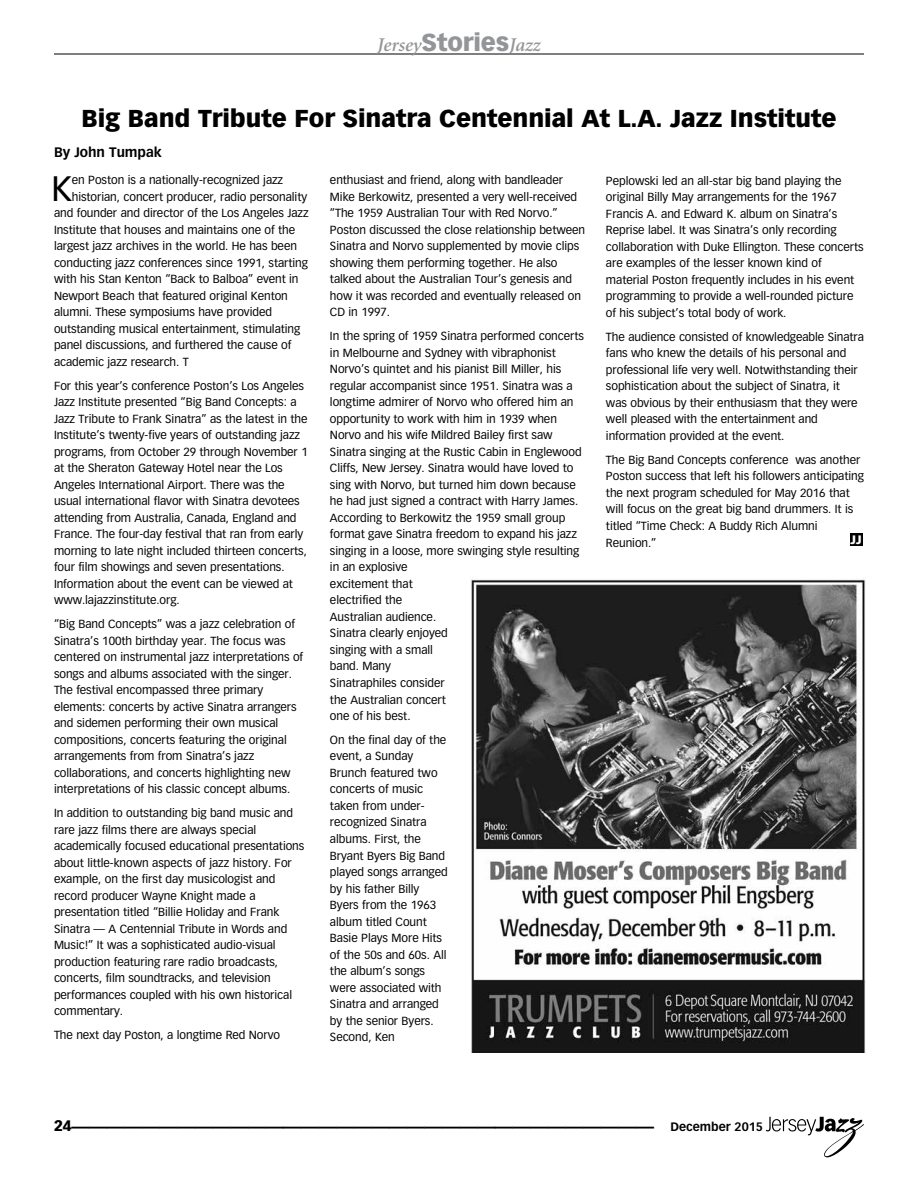
<style>
.page{position:relative;width:918px;height:1188px;background:#fff}
.page>*{position:absolute;margin:0;border:0;box-sizing:border-box;transform-origin:0 0}
.t1{font:700 36px "Vectora LH";color:#000}
.t2{font:34.65px "Vectora LH";color:#000}
.t3{font:900 24px "Vectora LH";letter-spacing:-.005em;color:#000}
.t4{font:italic 600 19.5px "Minion";letter-spacing:-.005em;color:#939598}
.t5{font:900 15px "Vectora LH";color:#000}
.t6{font:700 13.5px "Vectora LH";letter-spacing:-.005em;color:#000}
.t7{font:700 12px "Vectora LH";color:#000}
.t8{font:900 12px "Vectora LH";color:#fff}
.t9{font:11.55px/16.5px "Vectora LH";letter-spacing:-.005em;color:#000}
.s1{font-family:"Vectora LH";font-weight:900;font-style:normal;font-size:24px}
</style>
<div class="page">
<hr style="left:54px;top:54px;width:810px;height:1px;background:#000">
<svg style="left:766px;top:1117px;width:98px;height:40px"></svg>
<div style="left:850px;top:534px;width:12px;height:12px;background:#000"></div>
<img style="left:470px;top:579px;width:396px;height:474px">
<h3 class="t4" style="left:377px;top:35px;width:165px">Jersey<span class="s1">Stories</span>Jazz</h3>
<h3 class="t3" style="left:81px;top:104px;width:757px">Big Band Tribute For Sinatra Centennial At L.A. Jazz Institute</h3>
<p class="t6" style="left:54px;top:144px;width:109px">By John Tumpak</p>
<h2 class="t2" style="left:51px;top:168px;width:22px">K</h2>
<p class="t9" style="left:72px;top:172px;width:213px">en Poston is a nationally-recognized jazz</p>
<p class="t9" style="left:72px;top:188px;width:237px">historian, concert producer, radio personality</p>
<p class="t9" style="left:54px;top:205px;width:256px">and founder and director of the Los Angeles Jazz</p>
<p class="t9" style="left:54px;top:221px;width:243px">Institute that houses and maintains one of the</p>
<p class="t9" style="left:54px;top:238px;width:245px">largest jazz archives in the world. He has been</p>
<p class="t9" style="left:54px;top:254px;width:255px">conducting jazz conferences since 1991, starting</p>
<p class="t9" style="left:54px;top:271px;width:246px">with his Stan Kenton “Back to Balboa” event in</p>
<p class="t9" style="left:54px;top:287px;width:235px">Newport Beach that featured original Kenton</p>
<p class="t9" style="left:54px;top:304px;width:220px">alumni. These symposiums have provided</p>
<p class="t9" style="left:54px;top:320px;width:248px">outstanding musical entertainment, stimulating</p>
<p class="t9" style="left:54px;top:337px;width:239px">panel discussions, and furthered the cause of</p>
<p class="t9" style="left:54px;top:353px;width:136px">academic jazz research. T</p>
<p class="t9" style="left:54px;top:377px;width:255px">For this year’s conference Poston’s Los Angeles Jazz Institute presented “Big Band Concepts: a Jazz Tribute to Frank Sinatra” as the latest in the Institute’s twenty-five years of outstanding jazz programs, from October 29 through November 1 at the Sheraton Gateway Hotel near the Los Angeles International Airport. There was the usual international flavor with Sinatra devotees attending from Australia, Canada, England and France. The four-day festival that ran from early morning to late night included thirteen concerts, four film showings and seven presentations.<br>Information about the event can be viewed at www.lajazzinstitute.org.</p>
<p class="t9" style="left:54px;top:616px;width:251px">“Big Band Concepts” was a jazz celebration of Sinatra’s 100th birthday year. The focus was centered on instrumental jazz interpretations of songs and albums associated with the singer.<br>The festival encompassed three primary elements: concerts by active Sinatra arrangers and sidemen performing their own musical compositions, concerts featuring the original arrangements from from Sinatra’s jazz collaborations, and concerts highlighting new interpretations of his classic concept albums.</p>
<p class="t9" style="left:54px;top:805px;width:252px">In addition to outstanding big band music and rare jazz films there are always special academically focused educational presentations about little-known aspects of jazz history. For example, on the first day musicologist and record producer Wayne Knight made a presentation titled “Billie Holiday and Frank Sinatra — A Centennial Tribute in Words and Music!” It was a sophisticated audio-visual production featuring rare radio broadcasts, concerts, film soundtracks, and television performances coupled with his own historical commentary.</p>
<p class="t9" style="left:54px;top:1027px;width:228px">The next day Poston, a longtime Red Norvo</p>
<p class="t9" style="left:330px;top:172px;width:257px">enthusiast and friend, along with bandleader Mike Berkowitz, presented a very well-received “The 1959 Australian Tour with Red Norvo.” Poston discussed the close relationship between Sinatra and Norvo supplemented by movie clips showing them performing together. He also talked about the Australian Tour’s genesis and how it was recorded and eventually released on CD in 1997.</p>
<p class="t9" style="left:330px;top:328px;width:255px">In the spring of 1959 Sinatra performed concerts in Melbourne and Sydney with vibraphonist Norvo’s quintet and his pianist Bill Miller, his regular accompanist since 1951. Sinatra was a longtime admirer of Norvo who offered him an opportunity to work with him in 1939 when Norvo and his wife Mildred Bailey first saw Sinatra singing at the Rustic Cabin in Englewood Cliffs, New Jersey. Sinatra would have loved to sing with Norvo, but turned him down because he had just signed a contract with Harry James.<br>According to Berkowitz the 1959 small group format gave Sinatra freedom to expand his jazz singing in a loose, more swinging style resulting in an explosive<br>excitement that<br>electrified the<br>Australian audience.<br>Sinatra clearly enjoyed<br>singing with a small<br>band. Many<br>Sinatraphiles consider<br>the Australian concert<br>one of his best.</p>
<p class="t9" style="left:330px;top:732px;width:119px">On the final day of the event, a Sunday<br>Brunch featured two concerts of music taken from under&shy;recognized Sinatra albums. First, the<br>Bryant Byers Big Band played songs arranged by his father Billy<br>Byers from the 1963 album titled Count<br>Basie Plays More Hits of the 50s and 60s. All the album’s songs were associated with<br>Sinatra and arranged by the senior Byers.<br>Second, Ken</p>
<p class="t9" style="left:606px;top:172px;width:259px">Peplowski led an all-star big band playing the original Billy May arrangements for the 1967<br>Francis A. and Edward K. album on Sinatra’s Reprise label. It was Sinatra’s only recording collaboration with Duke Ellington. These concerts are examples of the lesser known kind of material Poston frequently includes in his event programming to provide a well-rounded picture of his subject’s total body of work.</p>
<p class="t9" style="left:606px;top:328px;width:260px">The audience consisted of knowledgeable Sinatra fans who knew the details of his personal and professional life very well. Notwithstanding their sophistication about the subject of Sinatra, it<br>was obvious by their enthusiasm that they were well pleased with the entertainment and information provided at the event.</p>
<p class="t9" style="left:606px;top:451px;width:259px">The Big Band Concepts conference was another Poston success that left his followers anticipating the next program scheduled for May 2016 that will focus on the great big band drummers. It is titled “Time Check: A Buddy Rich Alumni Reunion.”</p>
<p class="t8" style="left:851px;top:532px;width:13px">JJ</p>
<p class="t5" style="left:54px;top:1117px;width:19px">24</p>
<h1 class="t1" style="left:72px;top:1089px;width:19px">D</h1>
<p class="t7" style="left:671px;top:1120px;width:94px">December 2015</p>
</div>
